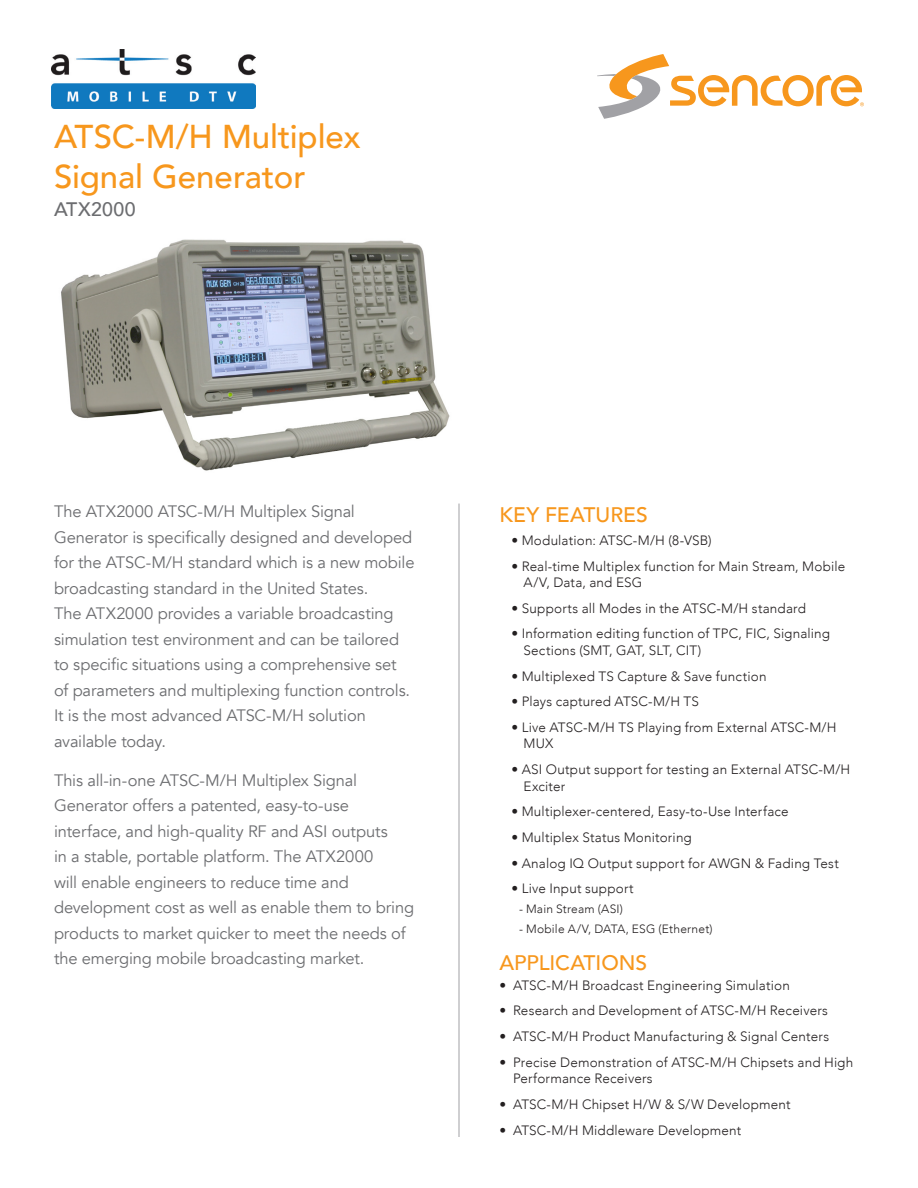
<style>
.page{position:relative;width:918px;height:1188px;background:#fff}
.page>*{position:absolute;margin:0;border:0;box-sizing:border-box;transform-origin:0 0}
.t1{font:500 33px/39.6px "Avenir LT Com";color:#f7971d}
.t2{font:500 21px "Avenir LT Com";color:#f7971d}
.t3{font:500 19.5px "Avenir LT Com";letter-spacing:.025em;color:#6c6d70}
.t4{font:16.5px/25.5px "Avenir LT Com";letter-spacing:-.01em;color:#6c6d70}
.t5{font:300 13.5px/16.5px "Avenir LT Com";letter-spacing:.015em;color:#231f20}
.t6{font:300 12px "Avenir LT Com";letter-spacing:.015em;color:#231f20}
</style>
<div class="page">
<img style="left:51px;top:50px;width:205px;height:58px">
<svg style="left:597px;top:54px;width:267px;height:65px"></svg>
<hr style="left:459px;top:504px;width:1px;height:633px;background:#a1a1a5">
<img style="left:61px;top:239px;width:389px;height:232px">
<p class="t1" style="left:54px;top:117px;width:308px">ATSC-M/H Multiplex<br>Signal Generator</p>
<p class="t3" style="left:54px;top:197px;width:83px">ATX2000</p>
<p class="t4" style="left:54px;top:499px;width:362px">The ATX2000 ATSC-M/H Multiplex Signal Generator is specifically designed and developed for the ATSC-M/H standard which is a new mobile broadcasting standard in the United States.<br>The ATX2000 provides a variable broadcasting simulation test environment and can be tailored to specific situations using a comprehensive set of parameters and multiplexing function controls.<br>It is the most advanced ATSC-M/H solution available today.</p>
<p class="t4" style="left:54px;top:768px;width:362px">This all-in-one ATSC-M/H Multiplex Signal Generator offers a patented, easy-to-use interface, and high-quality RF and ASI outputs<br>in a stable, portable platform. The ATX2000<br>will enable engineers to reduce time and development cost as well as enable them to bring products to market quicker to meet the needs of the emerging mobile broadcasting market.</p>
<p class="t2" style="left:500px;top:502px;width:150px">KEY FEATURES</p>
<p class="t5" style="left:512px;top:532px;width:202px">• Modulation: ATSC-M/H (8-VSB)</p>
<p class="t5" style="left:524px;top:558px;width:323px;text-indent:-12px">• Real-time Multiplex function for Main Stream, Mobile<br>A/V, Data, and ESG</p>
<p class="t5" style="left:512px;top:600px;width:296px">• Supports all Modes in the ATSC-M/H standard</p>
<p class="t5" style="left:524px;top:625px;width:308px;text-indent:-12px">• Information editing function of TPC, FIC, Signaling<br>Sections (SMT, GAT, SLT, CIT)</p>
<p class="t5" style="left:512px;top:668px;width:257px">• Multiplexed TS Capture &amp; Save function</p>
<p class="t5" style="left:512px;top:693px;width:189px">• Plays captured ATSC-M/H TS</p>
<p class="t5" style="left:524px;top:719px;width:314px;text-indent:-12px">• Live ATSC-M/H TS Playing from External ATSC-M/H<br>MUX</p>
<p class="t5" style="left:524px;top:761px;width:328px;text-indent:-12px">• ASI Output support for testing an External ATSC-M/H<br>Exciter</p>
<p class="t5" style="left:512px;top:803px;width:279px">• Multiplexer-centered, Easy-to-Use Interface</p>
<p class="t5" style="left:512px;top:829px;width:182px">• Multiplex Status Monitoring</p>
<p class="t5" style="left:512px;top:855px;width:329px">• Analog IQ Output support for AWGN &amp; Fading Test</p>
<p class="t5" style="left:512px;top:880px;width:124px">• Live Input support</p>
<p class="t6" style="left:519px;top:902px;width:106px">- Main Stream (ASI)</p>
<p class="t6" style="left:519px;top:921px;width:195px">- Mobile A/V, DATA, ESG (Ethernet)</p>
<p class="t2" style="left:500px;top:950px;width:149px">APPLICATIONS</p>
<p class="t5" style="left:500px;top:977px;width:292px">• ATSC-M/H Broadcast Engineering Simulation</p>
<p class="t5" style="left:500px;top:1002px;width:330px">• Research and Development of ATSC-M/H Receivers</p>
<p class="t5" style="left:500px;top:1028px;width:331px">• ATSC-M/H Product Manufacturing &amp; Signal Centers</p>
<p class="t5" style="left:513px;top:1054px;width:342px;text-indent:-14px">• Precise Demonstration of ATSC-M/H Chipsets and High<br>Performance Receivers</p>
<p class="t5" style="left:500px;top:1096px;width:293px">• ATSC-M/H Chipset H/W &amp; S/W Development</p>
<p class="t5" style="left:500px;top:1122px;width:243px">• ATSC-M/H Middleware Development</p>
</div>
